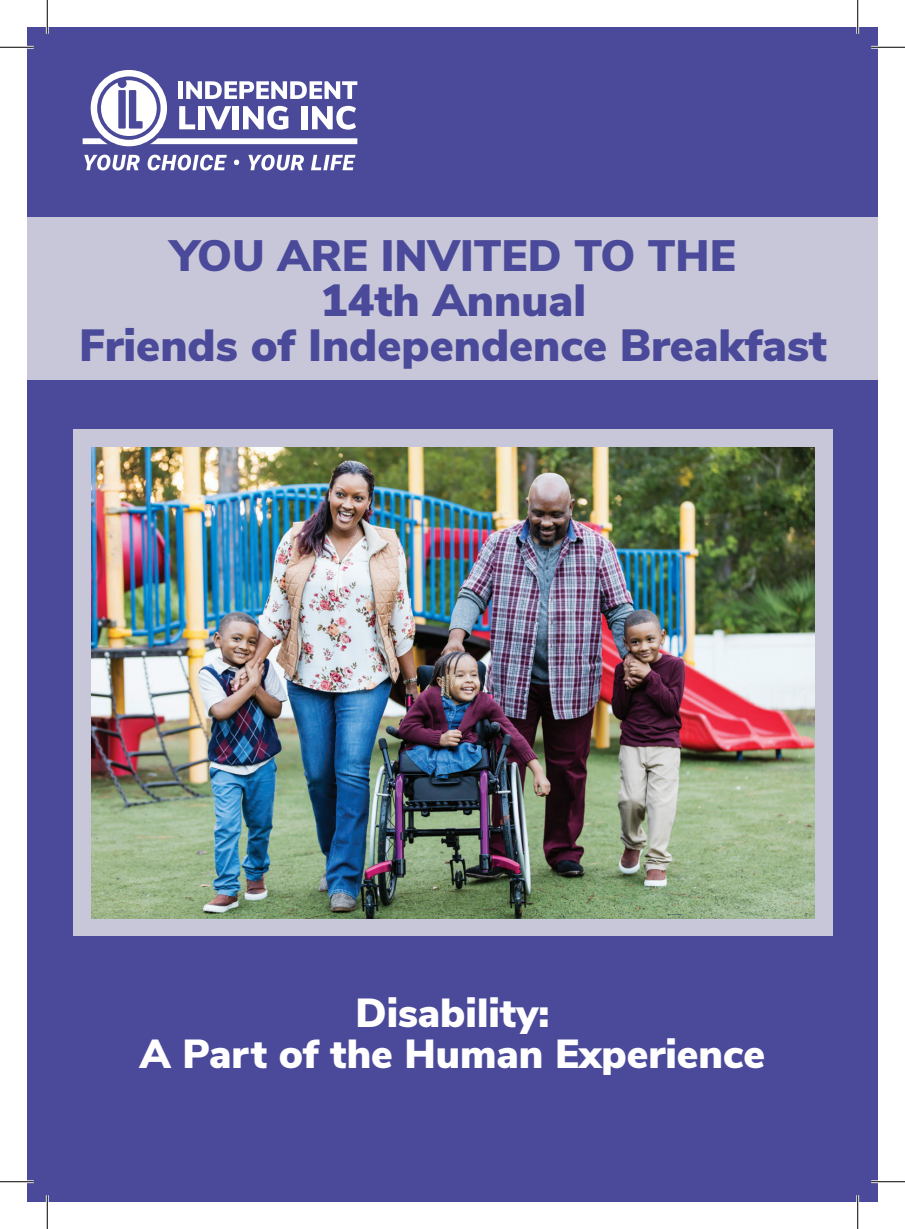
<style>
.page{position:relative;width:905px;height:1229px;background:#fff}
.page>*{position:absolute;margin:0;border:0;box-sizing:border-box;transform-origin:0 0}
.t1{font:900 45px "Nunito Sans";color:#4b4a9a}
.t2{font:900 43.88px "Nunito Sans";color:#4b4a9a}
.t3{font:900 40.5px/40.5px "Nunito Sans";color:#fff;text-align:center}
</style>
<div class="page">
<div style="left:27px;top:27px;width:851px;height:1175px;background:#4b4a9a"></div>
<div style="left:73px;top:430px;width:760px;height:506px;background:#c8c7d9"></div>
<img style="left:92px;top:447px;width:722px;height:471px">
<div style="left:27px;top:217px;width:851px;height:162px;background:#c8c7d9"></div>
<svg style="left:83px;top:70px;width:274px;height:76px"></svg>
<svg style="left:84px;top:155px;width:56px;height:15px"></svg>
<svg style="left:147px;top:155px;width:80px;height:15px"></svg>
<svg style="left:234px;top:160px;width:5px;height:5px"></svg>
<svg style="left:248px;top:155px;width:56px;height:15px"></svg>
<svg style="left:311px;top:155px;width:44px;height:15px"></svg>
<hr style="left:0;top:46px;width:34px;height:3px;background:#fff">
<hr style="left:871px;top:46px;width:33px;height:3px;background:#fff">
<hr style="left:0;top:1180px;width:34px;height:3px;background:#fff">
<hr style="left:871px;top:1180px;width:33px;height:3px;background:#fff">
<hr style="left:46px;top:0;width:3px;height:34px;background:#fff">
<hr style="left:46px;top:1195px;width:3px;height:33px;background:#fff">
<hr style="left:856px;top:0;width:3px;height:34px;background:#fff">
<hr style="left:856px;top:1195px;width:3px;height:33px;background:#fff">
<hr style="left:0;top:47px;width:34px;height:1px;background:#000">
<hr style="left:871px;top:47px;width:33px;height:1px;background:#000">
<hr style="left:0;top:1181px;width:34px;height:1px;background:#000">
<hr style="left:871px;top:1181px;width:33px;height:1px;background:#000">
<hr style="left:47px;top:0;width:1px;height:34px;background:#000">
<hr style="left:47px;top:1195px;width:1px;height:33px;background:#000">
<hr style="left:857px;top:0;width:1px;height:34px;background:#000">
<hr style="left:857px;top:1195px;width:1px;height:33px;background:#000">
<p class="t2" style="left:170px;top:223px;width:567px">YOU ARE INVITED TO THE</p>
<p class="t1" style="left:320px;top:267px;width:267px">14th Annual</p>
<p class="t1" style="left:79px;top:312px;width:749px">Friends of Independence Breakfast</p>
<p class="t3" style="left:140px;top:991px;width:626px">Disability:<br>A Part of the Human Experience</p>
</div>
